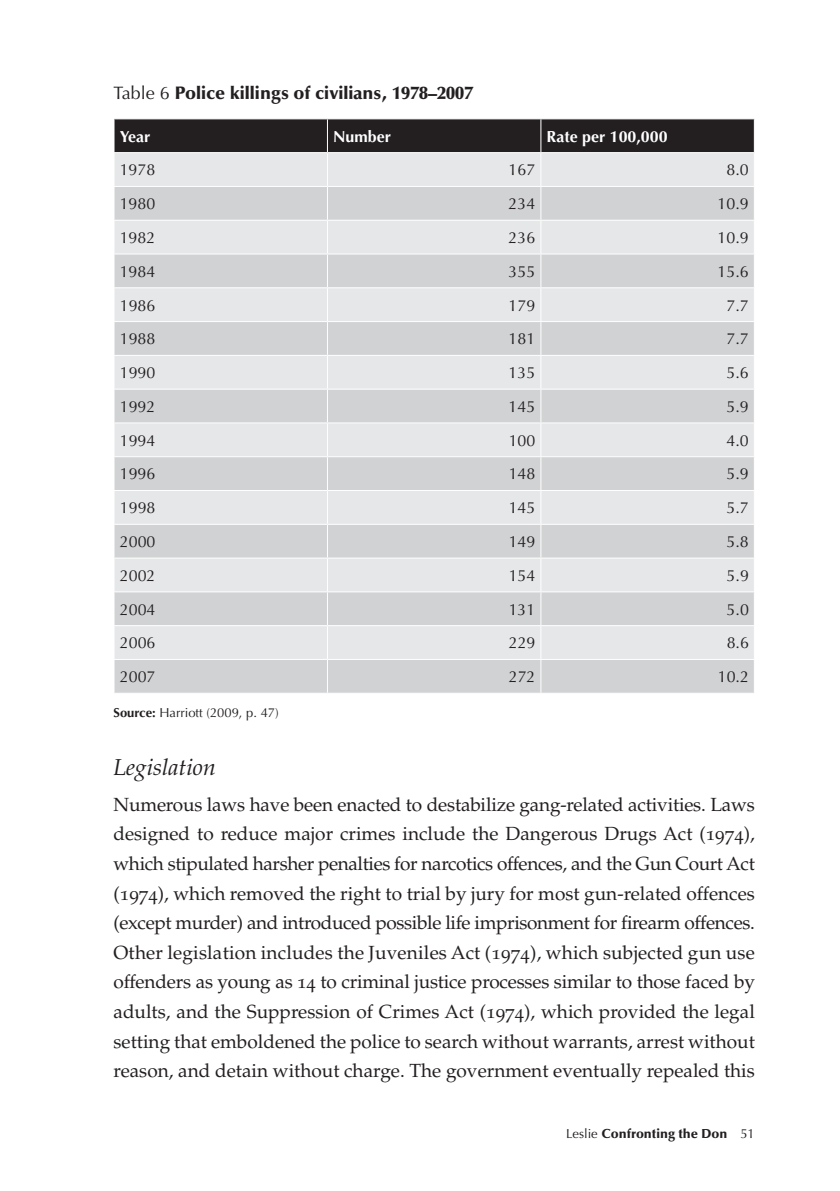
<style>
.page{position:relative;width:840px;height:1191px;background:#fff}
.page>*{position:absolute;margin:0;border:0;box-sizing:border-box;transform-origin:0 0}
.t1{font:italic 23px "Palatino";color:#231f20}
.t2{font:19px/29.6px "Palatino";color:#231f20;text-align:justify}
.t3{font:900 18px "Optima";color:#231f20}
.t4{font:16px "Optima";color:#231f20}
.t5{font:700 16px "Optima";color:#fff}
.t6{font:13px "Optima";color:#231f20}
.t7{font:900 13px "Optima";color:#231f20}
.s1{font-weight:400}
.s2{font-weight:700}
.s3{font-family:"Palatino SC"}
</style>
<div class="page">
<div style="left:114px;top:119px;width:639px;height:33px;background:#231f20"></div>
<div style="left:114px;top:153px;width:639px;height:33px;background:#e6e7e9"></div>
<svg style="left:114px;top:187px;width:639px;height:505px;background:#dbdcde"></svg>
<hr style="left:327px;top:119px;width:1px;height:33px;background:#fff">
<hr style="left:540px;top:119px;width:1px;height:33px;background:#fff">
<hr style="left:327px;top:153px;width:1px;height:33px;background:#fff">
<hr style="left:540px;top:153px;width:1px;height:33px;background:#fff">
<hr style="left:327px;top:187px;width:1px;height:33px;background:#fff">
<hr style="left:540px;top:187px;width:1px;height:33px;background:#fff">
<hr style="left:113px;top:220px;width:214px;height:1px;background:#fff">
<hr style="left:327px;top:220px;width:213px;height:1px;background:#fff">
<hr style="left:327px;top:221px;width:1px;height:32px;background:#fff">
<hr style="left:540px;top:220px;width:214px;height:1px;background:#fff">
<hr style="left:540px;top:221px;width:1px;height:32px;background:#fff">
<hr style="left:113px;top:253px;width:214px;height:1px;background:#fff">
<hr style="left:327px;top:253px;width:213px;height:1px;background:#fff">
<hr style="left:327px;top:254px;width:1px;height:33px;background:#fff">
<hr style="left:540px;top:253px;width:214px;height:1px;background:#fff">
<hr style="left:540px;top:254px;width:1px;height:33px;background:#fff">
<hr style="left:113px;top:287px;width:214px;height:1px;background:#fff">
<hr style="left:327px;top:287px;width:213px;height:1px;background:#fff">
<hr style="left:327px;top:288px;width:1px;height:33px;background:#fff">
<hr style="left:540px;top:287px;width:214px;height:1px;background:#fff">
<hr style="left:540px;top:288px;width:1px;height:33px;background:#fff">
<hr style="left:113px;top:321px;width:214px;height:1px;background:#fff">
<hr style="left:327px;top:321px;width:213px;height:1px;background:#fff">
<hr style="left:327px;top:322px;width:1px;height:33px;background:#fff">
<hr style="left:540px;top:321px;width:214px;height:1px;background:#fff">
<hr style="left:540px;top:322px;width:1px;height:33px;background:#fff">
<hr style="left:113px;top:355px;width:214px;height:1px;background:#fff">
<hr style="left:327px;top:355px;width:213px;height:1px;background:#fff">
<hr style="left:327px;top:356px;width:1px;height:33px;background:#fff">
<hr style="left:540px;top:355px;width:214px;height:1px;background:#fff">
<hr style="left:540px;top:356px;width:1px;height:33px;background:#fff">
<hr style="left:113px;top:389px;width:214px;height:1px;background:#fff">
<hr style="left:327px;top:389px;width:213px;height:1px;background:#fff">
<hr style="left:327px;top:390px;width:1px;height:32px;background:#fff">
<hr style="left:540px;top:389px;width:214px;height:1px;background:#fff">
<hr style="left:540px;top:390px;width:1px;height:32px;background:#fff">
<hr style="left:113px;top:422px;width:214px;height:1px;background:#fff">
<hr style="left:327px;top:422px;width:213px;height:1px;background:#fff">
<hr style="left:327px;top:423px;width:1px;height:33px;background:#fff">
<hr style="left:540px;top:422px;width:214px;height:1px;background:#fff">
<hr style="left:540px;top:423px;width:1px;height:33px;background:#fff">
<hr style="left:113px;top:456px;width:214px;height:1px;background:#fff">
<hr style="left:327px;top:456px;width:213px;height:1px;background:#fff">
<hr style="left:327px;top:457px;width:1px;height:33px;background:#fff">
<hr style="left:540px;top:456px;width:214px;height:1px;background:#fff">
<hr style="left:540px;top:457px;width:1px;height:33px;background:#fff">
<hr style="left:113px;top:490px;width:214px;height:1px;background:#fff">
<hr style="left:327px;top:490px;width:213px;height:1px;background:#fff">
<hr style="left:327px;top:491px;width:1px;height:33px;background:#fff">
<hr style="left:540px;top:490px;width:214px;height:1px;background:#fff">
<hr style="left:540px;top:491px;width:1px;height:33px;background:#fff">
<hr style="left:113px;top:524px;width:214px;height:1px;background:#fff">
<hr style="left:327px;top:524px;width:213px;height:1px;background:#fff">
<hr style="left:327px;top:525px;width:1px;height:32px;background:#fff">
<hr style="left:540px;top:524px;width:214px;height:1px;background:#fff">
<hr style="left:540px;top:525px;width:1px;height:32px;background:#fff">
<hr style="left:113px;top:557px;width:214px;height:1px;background:#fff">
<hr style="left:327px;top:557px;width:213px;height:1px;background:#fff">
<hr style="left:327px;top:558px;width:1px;height:33px;background:#fff">
<hr style="left:540px;top:557px;width:214px;height:1px;background:#fff">
<hr style="left:540px;top:558px;width:1px;height:33px;background:#fff">
<hr style="left:113px;top:591px;width:214px;height:1px;background:#fff">
<hr style="left:327px;top:591px;width:213px;height:1px;background:#fff">
<hr style="left:327px;top:592px;width:1px;height:33px;background:#fff">
<hr style="left:540px;top:591px;width:214px;height:1px;background:#fff">
<hr style="left:540px;top:592px;width:1px;height:33px;background:#fff">
<hr style="left:113px;top:625px;width:214px;height:1px;background:#fff">
<hr style="left:327px;top:625px;width:213px;height:1px;background:#fff">
<hr style="left:327px;top:626px;width:1px;height:33px;background:#fff">
<hr style="left:540px;top:625px;width:214px;height:1px;background:#fff">
<hr style="left:540px;top:626px;width:1px;height:33px;background:#fff">
<hr style="left:113px;top:659px;width:214px;height:1px;background:#fff">
<hr style="left:327px;top:659px;width:213px;height:1px;background:#fff">
<hr style="left:327px;top:660px;width:1px;height:32px;background:#fff">
<hr style="left:540px;top:659px;width:214px;height:1px;background:#fff">
<hr style="left:540px;top:660px;width:1px;height:32px;background:#fff">
<p class="t3" style="left:113px;top:82px;width:361px"><span class="s1">Table 6</span> Police killings of civilians, 1978–2007</p>
<p class="t5" style="left:120px;top:127px;width:32px">Year</p>
<p class="t5" style="left:333px;top:127px;width:59px">Number</p>
<p class="t5" style="left:546px;top:127px;width:122px">Rate per 100,000</p>
<p class="t4" style="left:120px;top:161px;width:37px">1978</p>
<p class="t4" style="left:508px;top:161px;width:28px">167</p>
<p class="t4" style="left:726px;top:161px;width:24px">8.0</p>
<p class="t4" style="left:120px;top:194px;width:37px">1980</p>
<p class="t4" style="left:508px;top:194px;width:28px">234</p>
<p class="t4" style="left:717px;top:194px;width:33px">10.9</p>
<p class="t4" style="left:120px;top:228px;width:37px">1982</p>
<p class="t4" style="left:508px;top:228px;width:28px">236</p>
<p class="t4" style="left:717px;top:228px;width:33px">10.9</p>
<p class="t4" style="left:120px;top:262px;width:37px">1984</p>
<p class="t4" style="left:508px;top:262px;width:28px">355</p>
<p class="t4" style="left:717px;top:262px;width:33px">15.6</p>
<p class="t4" style="left:120px;top:296px;width:37px">1986</p>
<p class="t4" style="left:508px;top:296px;width:28px">179</p>
<p class="t4" style="left:726px;top:296px;width:24px">7.7</p>
<p class="t4" style="left:120px;top:329px;width:37px">1988</p>
<p class="t4" style="left:508px;top:329px;width:28px">181</p>
<p class="t4" style="left:726px;top:329px;width:24px">7.7</p>
<p class="t4" style="left:120px;top:363px;width:37px">1990</p>
<p class="t4" style="left:508px;top:363px;width:28px">135</p>
<p class="t4" style="left:726px;top:363px;width:24px">5.6</p>
<p class="t4" style="left:120px;top:397px;width:37px">1992</p>
<p class="t4" style="left:508px;top:397px;width:28px">145</p>
<p class="t4" style="left:726px;top:397px;width:24px">5.9</p>
<p class="t4" style="left:120px;top:431px;width:37px">1994</p>
<p class="t4" style="left:508px;top:431px;width:28px">100</p>
<p class="t4" style="left:726px;top:431px;width:24px">4.0</p>
<p class="t4" style="left:120px;top:465px;width:37px">1996</p>
<p class="t4" style="left:508px;top:465px;width:28px">148</p>
<p class="t4" style="left:726px;top:465px;width:24px">5.9</p>
<p class="t4" style="left:120px;top:498px;width:37px">1998</p>
<p class="t4" style="left:508px;top:498px;width:28px">145</p>
<p class="t4" style="left:726px;top:498px;width:24px">5.7</p>
<p class="t4" style="left:120px;top:532px;width:37px">2000</p>
<p class="t4" style="left:508px;top:532px;width:28px">149</p>
<p class="t4" style="left:726px;top:532px;width:24px">5.8</p>
<p class="t4" style="left:120px;top:566px;width:37px">2002</p>
<p class="t4" style="left:508px;top:566px;width:28px">154</p>
<p class="t4" style="left:726px;top:566px;width:24px">5.9</p>
<p class="t4" style="left:120px;top:600px;width:37px">2004</p>
<p class="t4" style="left:508px;top:600px;width:28px">131</p>
<p class="t4" style="left:726px;top:600px;width:24px">5.0</p>
<p class="t4" style="left:120px;top:633px;width:37px">2006</p>
<p class="t4" style="left:508px;top:633px;width:28px">229</p>
<p class="t4" style="left:726px;top:633px;width:24px">8.6</p>
<p class="t4" style="left:120px;top:667px;width:37px">2007</p>
<p class="t4" style="left:508px;top:667px;width:28px">272</p>
<p class="t4" style="left:717px;top:667px;width:33px">10.2</p>
<p class="t6" style="left:113px;top:705px;width:167px"><span class="s2">Source:</span> Harriott (2009, p. 47)</p>
<p class="t1" style="left:113px;top:754px;width:104px">Legislation</p>
<p class="t2" style="left:113px;top:789px;width:642px">Numerous laws have been enacted to destabilize gang-related activities. Laws designed to reduce major crimes include the Dangerous Drugs Act (<span class="s3">1974</span>), which stipulated harsher penalties for narcotics offences, and the Gun Court Act (<span class="s3">1974</span>), which removed the right to trial by jury for most gun-related offences (except murder) and introduced possible life imprisonment for firearm offences.<br>Other legislation includes the Juveniles Act (<span class="s3">1974</span>), which subjected gun use offenders as young as <span class="s3">14</span> to criminal justice processes similar to those faced by adults, and the Suppression of Crimes Act (<span class="s3">1974</span>), which provided the legal setting that emboldened the police to search without warrants, arrest without reason, and detain without charge. The government eventually repealed this</p>
<p class="t7" style="left:565px;top:1126px;width:190px"><span class="s1">Leslie</span> Confronting the Don <span class="s1">51</span></p>
</div>
